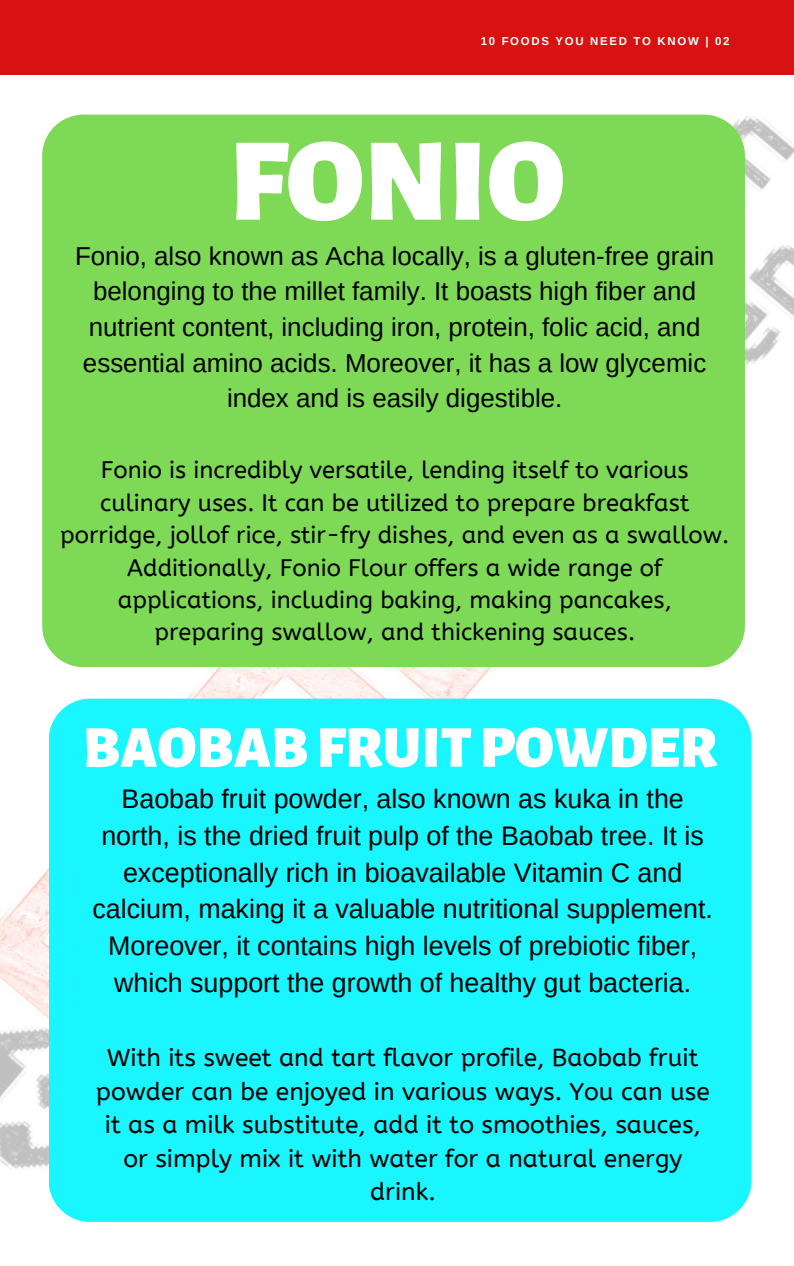
<style>
.page{position:relative;width:794px;height:1266px;background:#fff}
.page>*{position:absolute;margin:0;border:0;box-sizing:border-box;transform-origin:0 0}
.t1{font:900 118.8px "Alegreya Sans";color:#fff}
.t2{font:900 59.4px "Alegreya Sans";color:#fff}
.t3{font:26.85px/36.9px "Arimo";color:#000;text-align:center}
.t4{font:25.88px/35.6px "Arimo";color:#000;text-align:center}
.t5{font:24.67px/33.5px "A Bee Zee";color:#000;text-align:center}
.t6{font:23.77px/32.3px "A Bee Zee";color:#000;text-align:center}
.t7{font:700 11.4px "Arimo";letter-spacing:.15em;color:#fff}
</style>
<div class="page">
<img style="left:0;top:114px;width:793px;height:1108px">
<div style="left:0;top:0;width:793px;height:75px;background:#d81111"></div>
<div style="left:42px;top:115px;width:701px;height:552px;background:#7ed957;border-radius:41px"></div>
<div style="left:49px;top:698px;width:702px;height:524px;background:#1af6ff;border-radius:41px"></div>
<p class="t7" style="left:480px;top:34px;width:250px">10 FOODS YOU NEED TO KNOW | 02</p>
<p class="t1" style="left:229px;top:125px;width:337px">FONIO</p>
<h3 class="t4" style="left:75px;top:238px;width:640px">Fonio, also known as Acha locally, is a gluten-free grain belonging to the millet family. It boasts high fiber and nutrient content, including iron, protein, folic acid, and essential amino acids. Moreover, it has a low glycemic index and is easily digestible.</h3>
<h4 class="t6" style="left:60px;top:454px;width:670px">Fonio is incredibly versatile, lending itself to various culinary uses. It can be utilized to prepare breakfast porridge, jollof rice, stir-fry dishes, and even as a swallow.<br>Additionally, Fonio Flour offers a wide range of applications, including baking, making pancakes, preparing swallow, and thickening sauces.</h4>
<h1 class="t2" style="left:83px;top:719px;width:635px">BAOBABFRUITPOWDER</h1>
<h3 class="t3" style="left:92px;top:780px;width:621px">Baobab fruit powder, also known as kuka in the north, is the dried fruit pulp of the Baobab tree. It is exceptionally rich in bioavailable Vitamin C and calcium, making it a valuable nutritional supplement.<br>Moreover, it contains high levels of prebiotic fiber, which support the growth of healthy gut bacteria.</h3>
<h3 class="t5" style="left:96px;top:1041px;width:615px">With its sweet and tart flavor profile, Baobab fruit powder can be enjoyed in various ways. You can use it as a milk substitute, add it to smoothies, sauces, or simply mix it with water for a natural energy drink.</h3>
</div>
